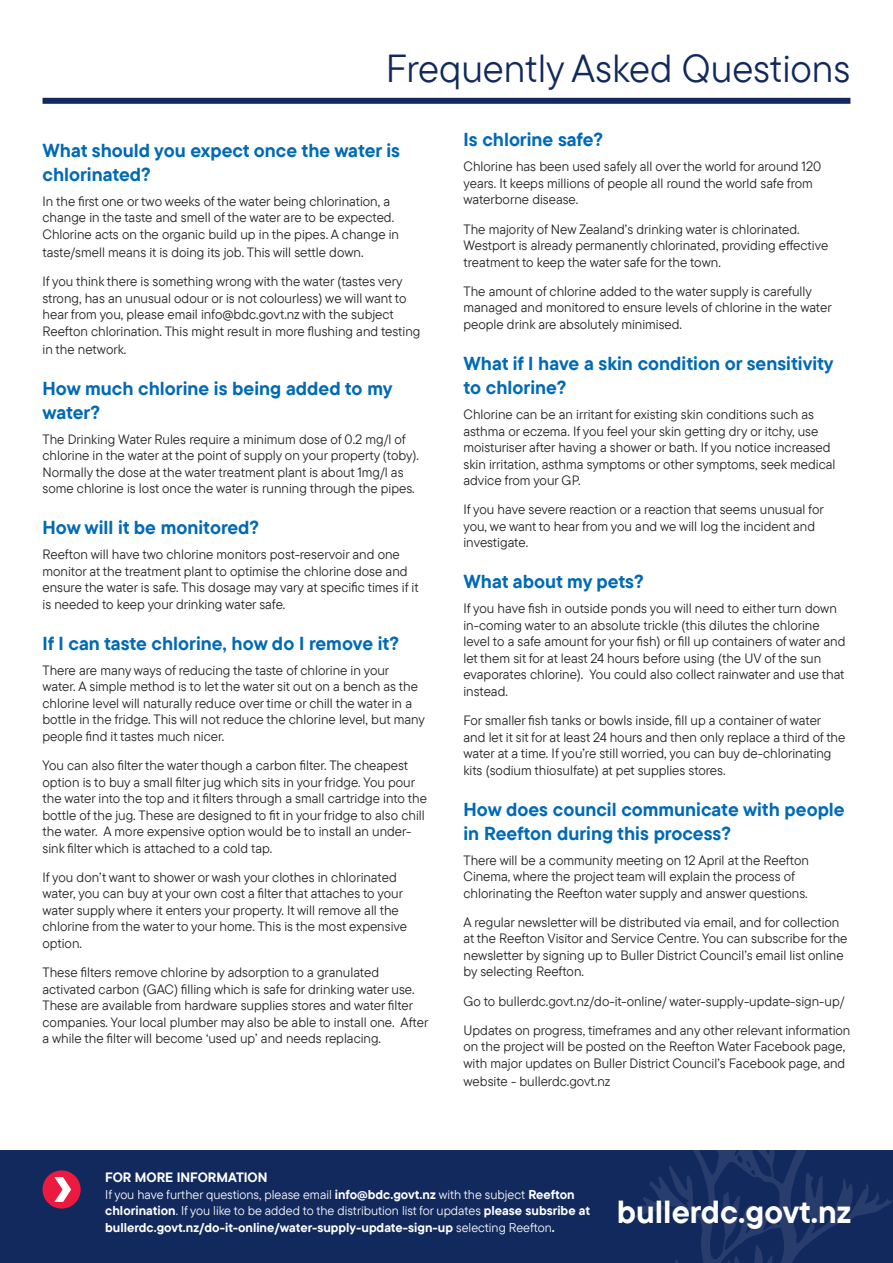
<style>
.page{position:relative;width:893px;height:1263px;background:#fff}
.page>*{position:absolute;margin:0;border:0;box-sizing:border-box;transform-origin:0 0}
.t1{font:39px "TT Commons Pro";color:#12295e}
.t2{font:700 31.8px "TT Commons Pro";color:#fff}
.Subheader{font:700 18.75px/24px "TT Commons Pro";color:#016ab6}
.Body{font:13.5px/16.5px "TT Commons Pro";color:#231f20}
.t3{font:700 13.5px "TT Commons Pro";color:#fff}
.t4{font:12.75px/16.5px "TT Commons Pro";color:#fff}
.s1{font-weight:700}
</style>
<div class="page">
<div style="left:0;top:1150px;width:893px;height:113px;background:#12295e"></div>
<svg style="left:631px;top:1150px;width:262px;height:113px"></svg>
<div style="left:43px;top:1170px;width:38px;height:38px;background:#ed1a40;border-radius:50%"></div>
<svg style="left:54px;top:1177px;width:17px;height:25px"></svg>
<div style="left:43px;top:98px;width:807px;height:6px;background:#12295e"></div>
<h1 class="t1" style="left:386px;top:40px;width:466px">Frequently Asked Questions</h1>
<p class="Subheader" style="left:43px;top:138px;width:359px">What should you expect once the water is chlorinated?</p>
<p class="Body" style="left:43px;top:193px;width:358px">In the first one or two weeks of the water being chlorination, a change in the taste and smell of the water are to be expected.<br>Chlorine acts on the organic build up in the pipes. A change in</p>
<p class="Body" style="left:43px;top:244px;width:322px">taste/smell means it is doing its job. This will settle down.</p>
<p class="Body" style="left:43px;top:273px;width:379px">If you think there is something wrong with the water (tastes very strong, has an unusual odour or is not colourless) we will want to hear from you, please email info@bdc.govt.nz with the subject Reefton chlorination. This might result in more flushing and testing</p>
<p class="Body" style="left:43px;top:341px;width:85px">in the network.</p>
<p class="Subheader" style="left:43px;top:376px;width:352px">How much chlorine is being added to my water?</p>
<p class="Body" style="left:43px;top:431px;width:378px">The Drinking Water Rules require a minimum dose of 0.2 mg/l of chlorine in the water at the point of supply on your property (toby).<br>Normally the dose at the water treatment plant is about 1mg/l as some chlorine is lost once the water is running through the pipes.</p>
<p class="Subheader" style="left:43px;top:516px;width:218px">How will it be monitored?</p>
<p class="Body" style="left:43px;top:546px;width:378px">Reefton will have two chlorine monitors post-reservoir and one monitor at the treatment plant to optimise the chlorine dose and ensure the water is safe. This dosage may vary at specific times if it is needed to keep your drinking water safe.</p>
<p class="Subheader" style="left:43px;top:631px;width:358px">If I can taste chlorine, how do I remove it?</p>
<p class="Body" style="left:43px;top:662px;width:384px">There are many ways of reducing the taste of chlorine in your water. A simple method is to let the water sit out on a bench as the chlorine level will naturally reduce over time or chill the water in a bottle in the fridge. This will not reduce the chlorine level, but many people find it tastes much nicer.</p>
<p class="Body" style="left:43px;top:757px;width:386px">You can also filter the water though a carbon filter. The cheapest option is to buy a small filter jug which sits in your fridge. You pour the water into the top and it filters through a small cartridge into the bottle of the jug. These are designed to fit in your fridge to also chill the water. A more expensive option would be to install an under&shy;sink filter which is attached to a cold tap.</p>
<p class="Body" style="left:43px;top:869px;width:366px">If you don’t want to shower or wash your clothes in chlorinated water, you can buy at your own cost a filter that attaches to your water supply where it enters your property. It will remove all the chlorine from the water to your home. This is the most expensive option.</p>
<p class="Body" style="left:43px;top:964px;width:387px">These filters remove chlorine by adsorption to a granulated activated carbon (GAC) filling which is safe for drinking water use.<br>These are available from hardware supplies stores and water filter companies. Your local plumber may also be able to install one. After a while the filter will become ‘used up’ and needs replacing.</p>
<p class="Subheader" style="left:463px;top:128px;width:141px">Is chlorine safe?</p>
<p class="Body" style="left:463px;top:158px;width:359px">Chlorine has been used safely all over the world for around 120 years. It keeps millions of people all round the world safe from waterborne disease.</p>
<p class="Body" style="left:463px;top:221px;width:366px">The majority of New Zealand’s drinking water is chlorinated.<br>Westport is already permanently chlorinated, providing effective treatment to keep the water safe for the town.</p>
<p class="Body" style="left:463px;top:283px;width:370px">The amount of chlorine added to the water supply is carefully managed and monitored to ensure levels of chlorine in the water people drink are absolutely minimised.</p>
<p class="Subheader" style="left:463px;top:351px;width:372px">What if I have a skin condition or sensitivity to chlorine?</p>
<p class="Body" style="left:463px;top:406px;width:373px">Chlorine can be an irritant for existing skin conditions such as asthma or eczema. If you feel your skin getting dry or itchy, use moisturiser after having a shower or bath. If you notice increased skin irritation, asthma symptoms or other symptoms, seek medical advice from your GP.</p>
<p class="Body" style="left:463px;top:501px;width:362px">If you have severe reaction or a reaction that seems unusual for you, we want to hear from you and we will log the incident and investigate.</p>
<p class="Subheader" style="left:463px;top:570px;width:182px">What about my pets?</p>
<p class="Body" style="left:463px;top:600px;width:383px">If you have fish in outside ponds you will need to either turn down in-coming water to an absolute trickle (this dilutes the chlorine level to a safe amount for your fish) or fill up containers of water and let them sit for at least 24 hours before using (the UV of the sun evaporates chlorine). You could also collect rainwater and use that instead.</p>
<p class="Body" style="left:463px;top:712px;width:383px">For smaller fish tanks or bowls inside, fill up a container of water and let it sit for at least 24 hours and then only replace a third of the water at a time. If you’re still worried, you can buy de-chlorinating kits (sodium thiosulfate) at pet supplies stores.</p>
<p class="Subheader" style="left:463px;top:797px;width:383px">How does council communicate with people in Reefton during this process?</p>
<p class="Body" style="left:463px;top:852px;width:347px">There will be a community meeting on 12 April at the Reefton<br>Cinema, where the project team will explain the process of chlorinating the Reefton water supply and answer questions.</p>
<p class="Body" style="left:463px;top:914px;width:385px">A regular newsletter will be distributed via email, and for collection at the Reefton Visitor and Service Centre. You can subscribe for the newsletter by signing up to Buller District Council’s email list online by selecting Reefton.</p>
<p class="Body" style="left:463px;top:993px;width:382px">Go to bullerdc.govt.nz/do-it-online/ water-supply-update-sign-up/</p>
<p class="Body" style="left:463px;top:1022px;width:388px">Updates on progress, timeframes and any other relevant information on the project will be posted on the Reefton Water Facebook page, with major updates on Buller District Council’s Facebook page, and</p>
<p class="Body" style="left:463px;top:1073px;width:148px">website - bullerdc.govt.nz</p>
<p class="t3" style="left:105px;top:1167px;width:164px">FOR MORE INFORMATION</p>
<p class="t4" style="left:105px;top:1186px;width:486px">If you have further questions, please email <span class="s1">info@bdc.govt.nz</span> with the subject <span class="s1">Reefton chlorination</span>. If you like to be added to the distribution list for updates <span class="s1">please subsribe at bullerdc.govt.nz/do-it-online/water-supply-update-sign-up</span> selecting Reefton<span class="s1">.</span></p>
<h2 class="t2" style="left:617px;top:1188px;width:236px">bullerdc.govt.nz</h2>
</div>
